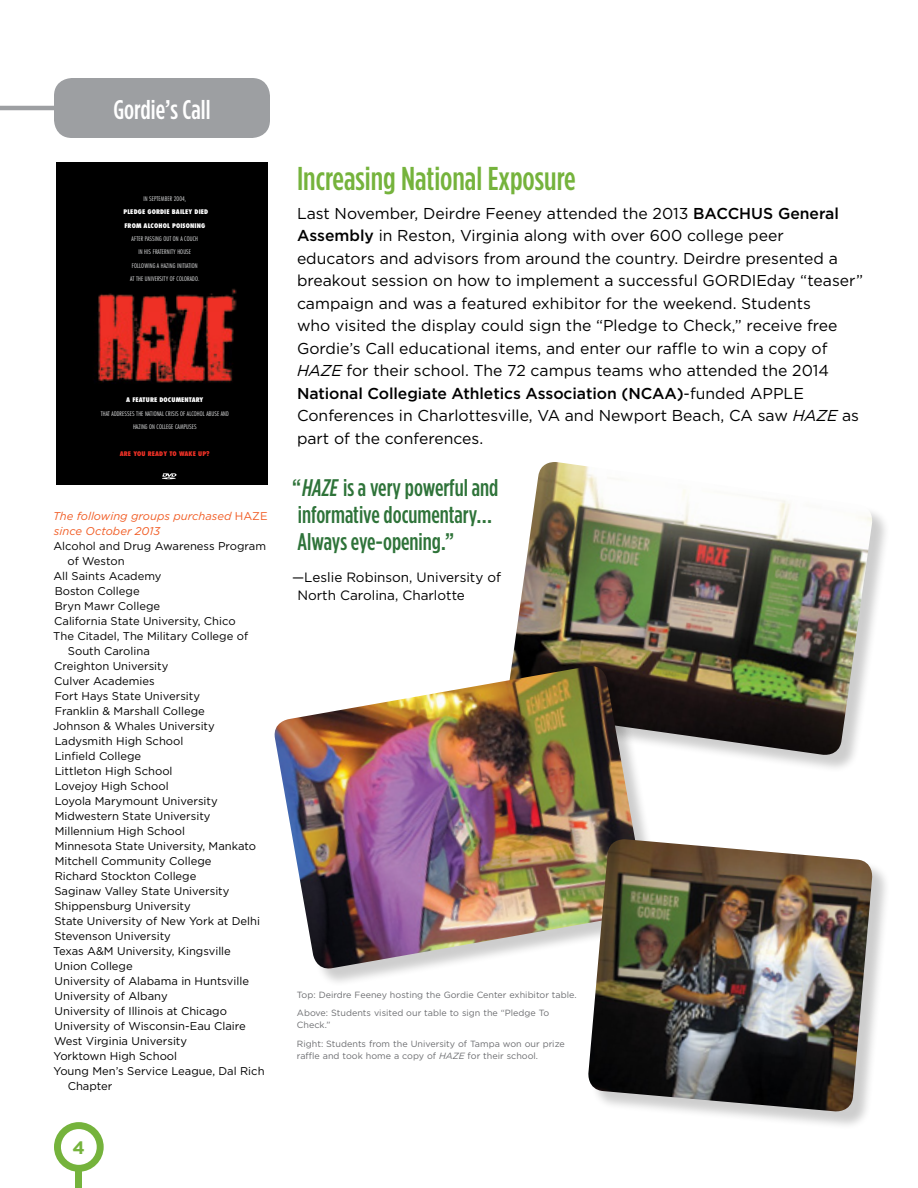
<style>
.page{position:relative;width:918px;height:1188px;background:#fff}
.page>*{position:absolute;margin:0;border:0;box-sizing:border-box;transform-origin:0 0}
.t1{font:500 33px "Gotham Condensed";color:#75b33c}
.t2{font:500 27px "Gotham Condensed";color:#fff}
.t3{font:500 24px/27px "Gotham Condensed";color:#2e7339}
.t4{font:700 18px "Gotham";color:#75b33c}
.t5{font:15.75px/22.5px "Gotham";color:#000}
.t6{font:13.5px/18px "Gotham";color:#000}
.t7{font:11.25px "Gotham";color:#000}
.t8{font:italic 11.25px/15px "Gotham";color:#f15c24}
.t9{font:9px/18.8px "Gotham";color:#6d6e71}
.t10{font:300 condensed 6.15px/13.5px "Futura";letter-spacing:.015em;color:#dcddde;text-align:center;scale:1.05 1}
.t11{font:800 condensed 6.15px/13.5px "Futura";letter-spacing:.015em;color:#fff;scale:1.05 1}
.t12{font:800 condensed 6.15px "Futura";letter-spacing:.015em;color:#ee3126;scale:1.05 1}
.s1{font-style:normal}
.s2{font-weight:500}
.s3{font-style:italic}
</style>
<div class="page">
<hr style="left:0;top:106px;width:66px;height:4px;background:#9d9fa2">
<div style="left:54px;top:78px;width:216px;height:60px;background:#9d9fa2;border-radius:18px"></div>
<div style="left:54px;top:1122px;width:50px;height:50px;background:#75b33c;border-radius:50%"></div>
<div style="left:76px;top:1169px;width:6px;height:19px;background:#75b33c"></div>
<div style="left:61px;top:1129px;width:36px;height:36px;background:#fff;border-radius:50%"></div>
<div style="left:509px;top:464px;width:381px;height:309px;background:#000;opacity:.2"></div>
<img style="left:509px;top:462px;width:365px;height:295px">
<div style="left:278px;top:669px;width:387px;height:318px;background:#000;opacity:.2"></div>
<img style="left:274px;top:666px;width:374px;height:305px">
<div style="left:591px;top:842px;width:300px;height:288px;background:#000;opacity:.2"></div>
<img style="left:587px;top:839px;width:287px;height:274px">
<img style="left:57px;top:162px;width:210px;height:322px">
<svg style="left:162px;top:473px;width:14px;height:9px"></svg>
<h2 class="t2" style="left:113px;top:94px;width:99px">Gordie’s Call</h2>
<p class="t10" style="left:143px;top:192px;width:42px">IN SEPTEMBER 2004,</p>
<p class="t11" style="left:123px;top:205px;width:82px">PLEDGE GORDIE BAILEY DIED<br>FROM ALCOHOL POISONING</p>
<p class="t10" style="left:130px;top:232px;width:67px">AFTER PASSING OUT ON A COUCH<br>IN HIS FRATERNITY HOUSE<br>FOLLOWING A HAZING INITIATION<br>AT THE UNIVERSITY OF COLORADO.</p>
<p class="t11" style="left:126px;top:393px;width:75px">A FEATURE DOCUMENTARY</p>
<p class="t10" style="left:101px;top:407px;width:124px">THAT ADDRESSES THE NATIONAL CRISIS OF ALCOHOL ABUSE AND<br>HAZING ON COLLEGE CAMPUSES</p>
<p class="t12" style="left:120px;top:450px;width:87px">ARE YOU READY TO WAKE UP?</p>
<p class="t8" style="left:53px;top:508px;width:216px">The following groups purchased <span class="s1">HAZE </span>since October 2013</p>
<p class="t7" style="left:53px;top:539px;width:214px">Alcohol and Drug Awareness Program</p>
<p class="t7" style="left:67px;top:554px;width:59px">of Weston</p>
<p class="t7" style="left:53px;top:569px;width:110px">All Saints Academy</p>
<p class="t7" style="left:55px;top:584px;width:86px">Boston College</p>
<p class="t7" style="left:55px;top:599px;width:107px">Bryn Mawr College</p>
<p class="t7" style="left:54px;top:614px;width:183px">California State University, Chico</p>
<p class="t7" style="left:53px;top:629px;width:196px">The Citadel, The Military College of</p>
<p class="t7" style="left:68px;top:644px;width:84px">South Carolina</p>
<p class="t7" style="left:54px;top:659px;width:116px">Creighton University</p>
<p class="t7" style="left:54px;top:674px;width:102px">Culver Academies</p>
<p class="t7" style="left:55px;top:689px;width:147px">Fort Hays State University</p>
<p class="t7" style="left:55px;top:704px;width:152px">Franklin &amp; Marshall College</p>
<p class="t7" style="left:53px;top:719px;width:163px">Johnson &amp; Whales University</p>
<p class="t7" style="left:55px;top:734px;width:130px">Ladysmith High School</p>
<p class="t7" style="left:55px;top:749px;width:88px">Linfield College</p>
<p class="t7" style="left:55px;top:764px;width:119px">Littleton High School</p>
<p class="t7" style="left:55px;top:779px;width:115px">Lovejoy High School</p>
<p class="t7" style="left:55px;top:794px;width:165px">Loyola Marymount University</p>
<p class="t7" style="left:55px;top:809px;width:157px">Midwestern State University</p>
<p class="t7" style="left:55px;top:824px;width:132px">Millennium High School</p>
<p class="t7" style="left:55px;top:839px;width:203px">Minnesota State University, Mankato</p>
<p class="t7" style="left:55px;top:854px;width:158px">Mitchell Community College</p>
<p class="t7" style="left:55px;top:869px;width:143px">Richard Stockton College</p>
<p class="t7" style="left:54px;top:884px;width:177px">Saginaw Valley State University</p>
<p class="t7" style="left:54px;top:899px;width:138px">Shippensburg University</p>
<p class="t7" style="left:54px;top:914px;width:207px">State University of New York at Delhi</p>
<p class="t7" style="left:54px;top:929px;width:118px">Stevenson University</p>
<p class="t7" style="left:53px;top:944px;width:179px">Texas A&amp;M University, Kingsville</p>
<p class="t7" style="left:55px;top:959px;width:80px">Union College</p>
<p class="t7" style="left:55px;top:974px;width:196px">University of Alabama in Huntsville</p>
<p class="t7" style="left:55px;top:989px;width:115px">University of Albany</p>
<p class="t7" style="left:55px;top:1004px;width:174px">University of Illinois at Chicago</p>
<p class="t7" style="left:55px;top:1019px;width:193px">University of Wisconsin-Eau Claire</p>
<p class="t7" style="left:54px;top:1034px;width:135px">West Virginia University</p>
<p class="t7" style="left:54px;top:1049px;width:125px">Yorktown High School</p>
<p class="t7" style="left:54px;top:1064px;width:213px">Young Men’s Service League, Dal Rich</p>
<p class="t7" style="left:68px;top:1079px;width:46px">Chapter</p>
<h3 class="t4" style="left:73px;top:1136px;width:14px">4</h3>
<h1 class="t1" style="left:297px;top:159px;width:280px">Increasing National Exposure</h1>
<p class="t5" style="left:297px;top:202px;width:568px">Last November, Deirdre Feeney attended the 2013 <span class="s2">BACCHUS General Assembly</span> in Reston, Virginia along with over 600 college peer educators and advisors from around the country. Deirdre presented a breakout session on how to implement a successful GORDIEday “teaser” campaign and was a featured exhibitor for the weekend. Students<br>who visited the display could sign the “Pledge to Check,” receive free Gordie’s Call educational items, and enter our raffle to win a copy of <span class="s3">HAZE</span> for their school. The 72 campus teams who attended the 2014<br><span class="s2">National Collegiate Athletics Association (NCAA)</span>-funded APPLE Conferences in Charlottesville, VA and Newport Beach, CA saw <span class="s3">HAZE</span> as part of the conferences.</p>
<h3 class="t3" style="left:292px;top:474px;width:208px">“<span class="s3">HAZE</span>is a very powerful and informative documentary…<br>Always eye-opening.”</h3>
<p class="t6" style="left:297px;top:568px;width:205px;text-indent:-5px">—Leslie Robinson, University of<br>North Carolina, Charlotte</p>
<p class="t9" style="left:297px;top:985px;width:281px">Top: Deirdre Feeney hosting the Gordie Center exhibitor table.<br>Above: Students visited our table to sign the “Pledge To</p>
<p class="t9" style="left:297px;top:1016px;width:269px">Check.”<br>Right: Students from the University of Tampa won our prize</p>
<p class="t9" style="left:297px;top:1046px;width:243px">raffle and took home a copy of <span class="s3">HAZE</span> for their school.</p>
</div>
